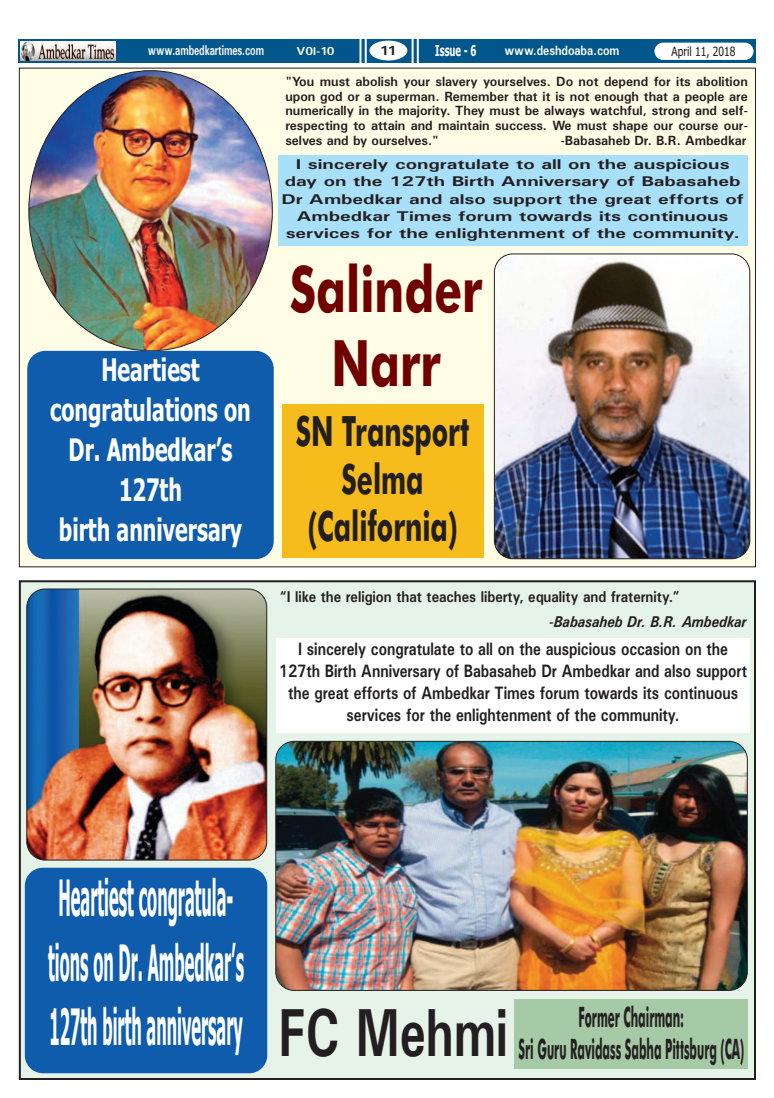
<style>
.page{position:relative;width:774px;height:1098px;background:#fff}
.page>*{position:absolute;margin:0;border:0;box-sizing:border-box;transform-origin:0 0}
.t1{font:700 68px "Univers";color:#231f20;scale:.72 1}
.t2{font:700 64.1px/74.5px "Futura BT";color:#700000;text-align:center;scale:.71 1}
.t3{font:700 50.3px/64.7px "Tahoma";color:#fff;scale:.32 1}
.t4{font:700 41.8px/47.7px "Futura BT";color:#231f20;text-align:center;scale:.63 1}
.t5{font:700 31.1px/40px "Tahoma";color:#fff;text-align:center;scale:.68 1}
.t6{font:700 28.2px/32.2px "Futura BT";color:#231f20;text-align:center;scale:.41 1}
.t7{font:700 18px/22.1px "Univers";color:#231f20;text-align:center;scale:.81 1}
.t8{font:700 15.7px "Univers";color:#231f20;scale:.88 1}
.t9{font:italic 700 15.7px "Univers";color:#231f20;scale:.88 1}
.t10{font:700 15.1px "Tahoma";color:#fff;scale:.62 1}
.t11{font:700 14.1px/17.3px "Univers";color:#231f20;text-align:center;scale:1.41 1}
.t12{font:700 14.1px "Univers";color:#fff;scale:.68 1}
.t13{font:700 13.5px "Univers";color:#fff;scale:.84 1}
.t14{font:700 13.4px/14.5px "Univers";color:#231f20;text-align:justify}
.t15{font:700 13.2px "Univers";color:#231f20;scale:1.2 1}
.t16{font:12.8px "Tahoma";color:#231f20;scale:.81 1}
.t17{font:700 11.6px "Univers";color:#fff;scale:1.06 1}
</style>
<div class="page">
<div style="left:18px;top:40px;width:737px;height:23px;background:#01568b"></div>
<img style="left:21px;top:41px;width:95px;height:20px">
<hr style="left:365px;top:37px;width:2px;height:28px;background:#fff">
<hr style="left:412px;top:38px;width:2px;height:28px;background:#fff">
<hr style="left:417px;top:36px;width:2px;height:28px;background:#fff">
<hr style="left:360px;top:37px;width:2px;height:28px;background:#fff">
<div style="left:369px;top:41px;width:38px;height:19px;background:#fff;border-radius:50%"></div>
<div style="left:654px;top:43px;width:100px;height:17px;background:#fff;border-radius:9px"></div>
<div style="left:19px;top:68px;width:737px;height:499px;background:#fffde5"></div>
<img style="left:28px;top:70px;width:245px;height:281px">
<div style="left:27px;top:351px;width:247px;height:208px;background:#0e5cab;border-radius:18px"></div>
<img style="left:494px;top:253px;width:256px;height:306px">
<div style="left:278px;top:156px;width:470px;height:90px;background:#a8dff9"></div>
<div style="left:20px;top:581px;width:735px;height:498px;background:#e5f3e8"></div>
<div style="left:19px;top:580px;width:737px;height:500px;border:2px solid #231f20"></div>
<div style="left:25px;top:868px;width:242px;height:205px;background:#0e5cab;border-radius:18px"></div>
<img style="left:26px;top:589px;width:241px;height:272px">
<img style="left:275px;top:741px;width:473px;height:250px">
<div style="left:276px;top:638px;width:474px;height:95px;background:#fff"></div>
<div style="left:282px;top:404px;width:201px;height:154px;background:#f6bc1b"></div>
<div style="left:515px;top:999px;width:233px;height:70px;background:#a6caa5"></div>
<p class="t12" style="left:148px;top:42px;width:172px">www.ambedkartimes.com</p>
<p class="t17" style="left:296px;top:44px;width:38px">V0l-10</p>
<p class="t15" style="left:379px;top:43px;width:16px">11</p>
<p class="t10" style="left:435px;top:42px;width:68px">Issue - 6</p>
<p class="t13" style="left:504px;top:42px;width:139px">www.deshdoaba.com</p>
<p class="t16" style="left:672px;top:45px;width:80px">April 11, 2018</p>
<p class="t14" style="left:285px;top:75px;width:464px">"You must abolish your slavery yourselves. Do not depend for its abolition upon god or a superman. Remember that it is not enough that a people are numerically in the majority. They must be always watchful, strong and self&shy;respecting to attain and maintain success. We must shape our course our&shy;selves and by ourselves."</p>
<p class="t14" style="left:561px;top:133px;width:187px">-Babasaheb Dr. B.R. Ambedkar</p>
<h3 class="t5" style="left:50px;top:350px;width:297px">Heartiest congratulations on<br>Dr. Ambedkar’s<br>127th<br>birth anniversary</h3>
<p class="t11" style="left:281px;top:155px;width:329px">I sincerely congratulate to all on the auspicious day on the 127th Birth Anniversary of Babasaheb Dr Ambedkar and also support the great efforts of Ambedkar Times forum towards its continuous services for the enlightenment of the community.</p>
<h2 class="t2" style="left:290px;top:252px;width:273px">Salinder<br>Narr</h2>
<h3 class="t4" style="left:296px;top:408px;width:277px">SN Transport<br>Selma (California)</h3>
<p class="t8" style="left:280px;top:588px;width:456px">“I like the religion that teaches liberty, equality and fraternity.”</p>
<p class="t9" style="left:549px;top:613px;width:225px">-Babasaheb Dr. B.R. Ambedkar</p>
<p class="t7" style="left:279px;top:638px;width:579px">I sincerely congratulate to all on the auspicious occasion on the 127th Birth Anniversary of Babasaheb Dr Ambedkar and also support the great efforts of Ambedkar Times forum towards its continuous services for the enlightenment of the community.</p>
<h3 class="t3" style="left:48px;top:866px;width:614px">Heartiest congratula&shy;tions on Dr. Ambedkar’s<br>127th birth anniversary</h3>
<h1 class="t1" style="left:278px;top:993px;width:320px">FC Mehmi</h1>
<h3 class="t6" style="left:519px;top:1001px;width:552px">Former Chairman:<br>Sri Guru Ravidass Sabha Pittsburg (CA)</h3>
</div>
